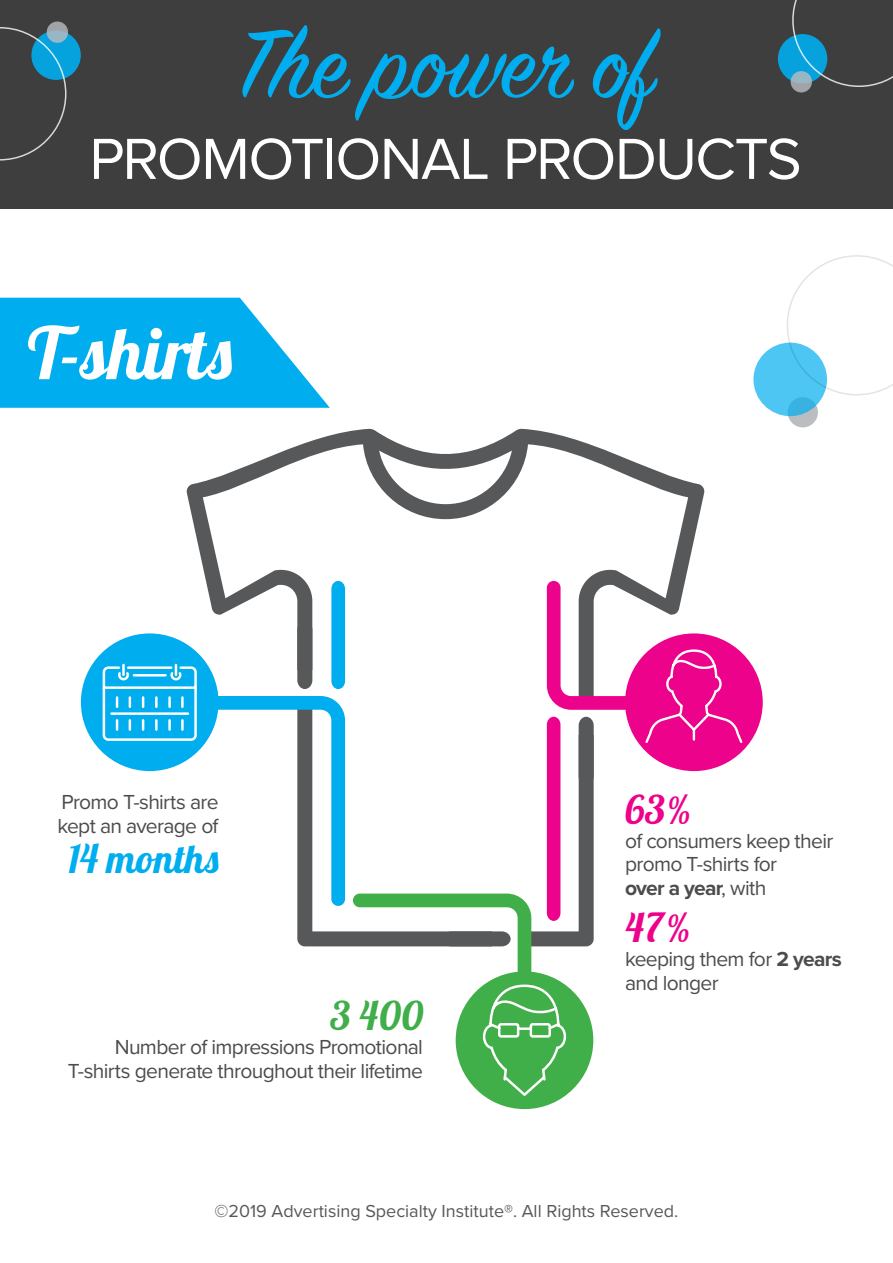
<style>
.page{position:relative;width:893px;height:1263px;background:#fff}
.page>*{position:absolute;margin:0;border:0;box-sizing:border-box;transform-origin:0 0}
.t1{font:108px "Sign Painter House Script";letter-spacing:-.005em;color:#00aeef}
.t2{font:72px "Lobster 1.4";letter-spacing:.005em;color:#fff}
.t3{font:60px "Proxima Nova";letter-spacing:-.03em;color:#fff}
.t4{font:39.45px "Lobster 1.4";letter-spacing:.01em;color:#00aeef}
.t5{font:39.45px "Lobster 1.4";color:#ed028c}
.t6{font:39.45px "Lobster 1.4";color:#40ae49}
.t7{font:21px/23.7px "Proxima Nova";letter-spacing:-.03em;color:#4b4c4d}
.t8{font:18px "Proxima Nova";color:#57585a}
.s1{font-weight:700}
</style>
<div class="page">
<div style="left:0;top:0;width:893px;height:208px;background:#3e3e3f"></div>
<div style="left:778px;top:34px;width:49px;height:49px;background:#06a2dd;border-radius:50%"></div>
<svg style="left:792px;top:0;width:101px;height:87px"></svg>
<svg style="left:791px;top:71px;width:21px;height:21px"></svg>
<div style="left:31px;top:31px;width:50px;height:49px;background:#06a2dd;border-radius:50%"></div>
<svg style="left:0;top:27px;width:66px;height:134px"></svg>
<svg style="left:47px;top:22px;width:21px;height:21px"></svg>
<svg style="left:0;top:298px;width:330px;height:110px;background:#22b8f1"></svg>
<svg style="left:186px;top:429px;width:519px;height:517px"></svg>
<svg style="left:331px;top:581px;width:14px;height:80px"></svg>
<svg style="left:297px;top:621px;width:15px;height:40px"></svg>
<div style="left:625px;top:633px;width:138px;height:138px;background:#ed028c;border-radius:50%"></div>
<div style="left:456px;top:971px;width:137px;height:138px;background:#40ae49;border-radius:50%"></div>
<svg style="left:353px;top:581px;width:391px;height:517px"></svg>
<svg style="left:107px;top:661px;width:238px;height:245px"></svg>
<div style="left:81px;top:633px;width:138px;height:138px;background:#00aeef;border-radius:50%"></div>
<svg style="left:102px;top:663px;width:95px;height:78px"></svg>
<div style="left:788px;top:397px;width:30px;height:30px;background:#bcbdc0;border-radius:50%"></div>
<svg style="left:753px;top:343px;width:74px;height:73px;background:#4cc3f0"></svg>
<svg style="left:787px;top:255px;width:106px;height:140px"></svg>
<p class="t1" style="left:237px;top:-2px;width:418px">The power of</p>
<p class="t3" style="left:89px;top:114px;width:714px">PROMOTIONAL PRODUCTS</p>
<p class="t2" style="left:28px;top:307px;width:206px">T-shirts</p>
<p class="t7" style="left:61px;top:789px;width:159px">Promo T-shirts are</p>
<p class="t7" style="left:58px;top:813px;width:163px">kept an average of</p>
<p class="t4" style="left:68px;top:833px;width:152px">14 months</p>
<p class="t6" style="left:330px;top:991px;width:94px">3 400</p>
<p class="t7" style="left:115px;top:1034px;width:310px">Number of impressions Promotional</p>
<p class="t7" style="left:68px;top:1058px;width:357px">T-shirts generate throughout their lifetime</p>
<p class="t5" style="left:625px;top:784px;width:67px">63%</p>
<p class="t7" style="left:625px;top:828px;width:210px">of consumers keep their</p>
<p class="t7" style="left:625px;top:851px;width:154px">promo T-shirts for <span class="s1">over a year</span>, with</p>
<p class="t5" style="left:625px;top:903px;width:66px">47%</p>
<p class="t7" style="left:625px;top:946px;width:218px">keeping them for <span class="s1">2 years </span>and longer</p>
<p class="t8" style="left:215px;top:1197px;width:465px">©2019 Advertising Specialty Institute®. All Rights Reserved.</p>
</div>
